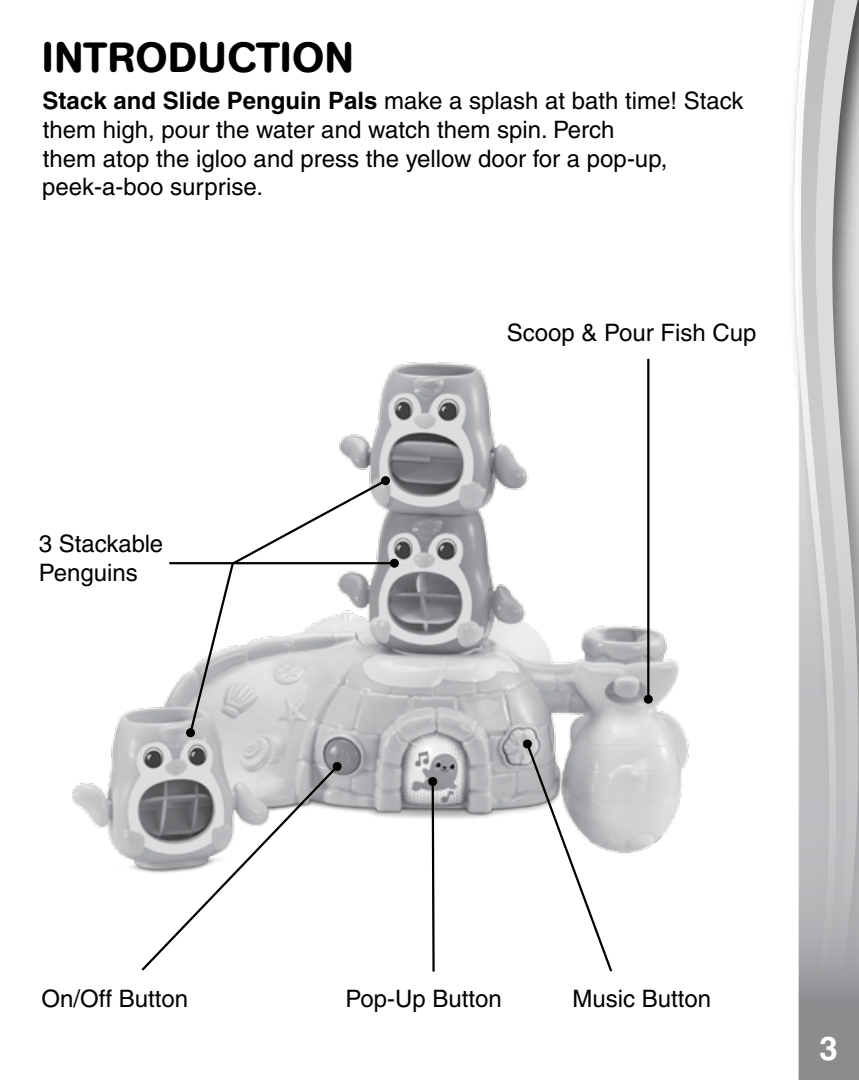
<style>
.page{position:relative;width:859px;height:1080px;background:#fff}
.page>*{position:absolute;margin:0;border:0;box-sizing:border-box;transform-origin:0 0}
.t1{font:500 42px "AG Book Rounded";letter-spacing:.02em;color:#000}
.t2{font:700 33px "Helvetica";color:#fff}
.t3{font:500 24px/28.8px "Helvetica";color:#000}
.s1{font-weight:700}
</style>
<div class="page">
<img style="left:72px;top:358px;width:617px;height:513px">
<svg style="left:139px;top:763px;width:201px;height:208px"></svg>
<svg style="left:332px;top:762px;width:10px;height:9px"></svg>
<hr style="left:432px;top:782px;width:3px;height:190px;background:#000">
<div style="left:428px;top:777px;width:9px;height:9px;background:#000;border-radius:50%"></div>
<svg style="left:524px;top:741px;width:90px;height:231px"></svg>
<svg style="left:522px;top:739px;width:10px;height:10px"></svg>
<hr style="left:647px;top:359px;width:2px;height:340px;background:#000">
<div style="left:644px;top:695px;width:9px;height:9px;background:#000;border-radius:50%"></div>
<hr style="left:169px;top:562px;width:225px;height:2px;background:#000">
<div style="left:390px;top:559px;width:9px;height:9px;background:#000;border-radius:50%"></div>
<svg style="left:188px;top:476px;width:203px;height:259px"></svg>
<svg style="left:186px;top:728px;width:10px;height:10px"></svg>
<svg style="left:793px;top:55px;width:6px;height:1025px"></svg>
<svg style="left:799px;top:0;width:60px;height:1080px;background:#bdbec0"></svg>
<div style="left:774px;top:1038px;width:24px;height:42px;background:#fff"></div>
<h1 class="t1" style="left:42px;top:33px;width:313px">INTRODUCTION</h1>
<p class="t3" style="left:42px;top:86px;width:703px"><span class="s1">Stack and Slide Penguin Pals</span> make a splash at bath time! Stack them high, pour the water and watch them spin. Perch<br>them atop the igloo and press the yellow door for a pop-up, peek-a-boo surprise.</p>
<p class="t3" style="left:39px;top:529px;width:126px">3 Stackable<br>Penguins</p>
<p class="t3" style="left:507px;top:318px;width:251px">Scoop &amp; Pour Fish Cup</p>
<p class="t3" style="left:41px;top:984px;width:148px">On/Off Button</p>
<p class="t3" style="left:346px;top:984px;width:158px">Pop-Up Button</p>
<p class="t3" style="left:572px;top:984px;width:140px">Music Button</p>
<h2 class="t2" style="left:820px;top:1025px;width:25px">3 <sup>3</sup>3</h2>
</div>
